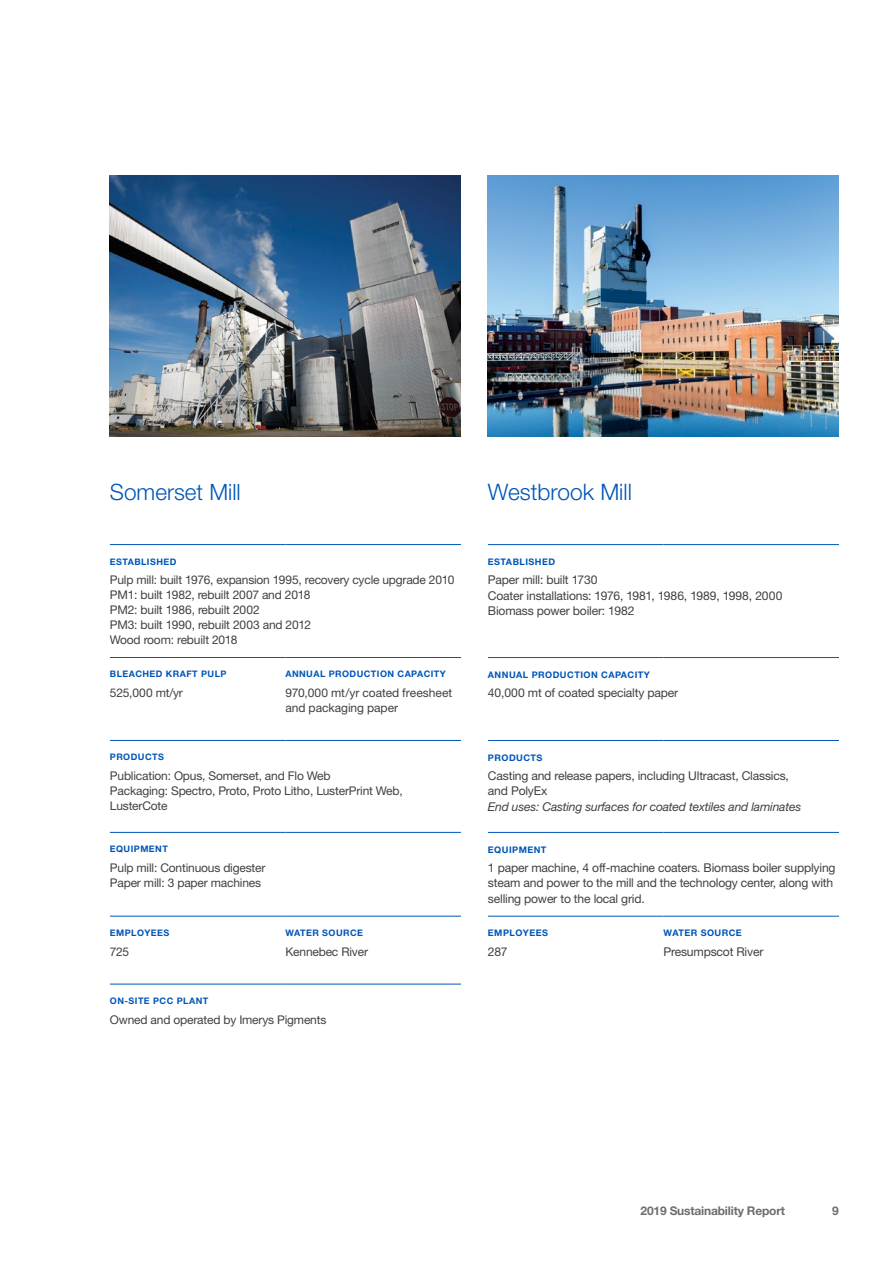
<style>
.page{position:relative;width:893px;height:1263px;background:#fff}
.page>*{position:absolute;margin:0;border:0;box-sizing:border-box;transform-origin:0 0}
.t1{font:300 22.65px "Helvetica Neue LT Pro";color:#0055b8}
.t2{font:300 22.5px "Helvetica Neue LT Pro";color:#0055b8}
.t3{font:12.15px/15.1px "Helvetica Neue LT Pro";letter-spacing:-.015em;color:#414042}
.t4{font:italic 12.15px "Helvetica Neue LT Pro";letter-spacing:-.015em;color:#414042}
.t5{font:12px/15px "Helvetica Neue LT Pro";letter-spacing:-.015em;color:#414042}
.t6{font:700 12px "Helvetica Neue LT Pro";letter-spacing:-.015em;color:#6d6e71}
.t7{font:700 9.15px "Helvetica Neue LT Pro";letter-spacing:.05em;color:#0055b8}
.t8{font:700 9px "Helvetica Neue LT Pro";letter-spacing:.05em;color:#0055b8}
</style>
<div class="page">
<img style="left:488px;top:176px;width:351px;height:260px">
<img style="left:110px;top:176px;width:351px;height:260px">
<hr style="left:110px;top:544px;width:175px;height:1px;background:#0055b8">
<hr style="left:285px;top:544px;width:176px;height:1px;background:#0055b8">
<hr style="left:110px;top:657px;width:175px;height:1px;background:#0055b8">
<hr style="left:285px;top:657px;width:176px;height:1px;background:#0055b8">
<hr style="left:110px;top:740px;width:175px;height:1px;background:#0055b8">
<hr style="left:285px;top:740px;width:176px;height:1px;background:#0055b8">
<hr style="left:110px;top:832px;width:175px;height:1px;background:#0055b8">
<hr style="left:285px;top:832px;width:176px;height:1px;background:#0055b8">
<hr style="left:110px;top:916px;width:175px;height:1px;background:#0055b8">
<hr style="left:285px;top:916px;width:176px;height:1px;background:#0055b8">
<hr style="left:110px;top:984px;width:175px;height:1px;background:#0055b8">
<hr style="left:285px;top:984px;width:176px;height:1px;background:#0055b8">
<hr style="left:488px;top:544px;width:175px;height:1px;background:#0055b8">
<hr style="left:663px;top:544px;width:176px;height:1px;background:#0055b8">
<hr style="left:488px;top:657px;width:175px;height:1px;background:#0055b8">
<hr style="left:663px;top:657px;width:176px;height:1px;background:#0055b8">
<hr style="left:488px;top:740px;width:175px;height:1px;background:#0055b8">
<hr style="left:663px;top:740px;width:176px;height:1px;background:#0055b8">
<hr style="left:488px;top:832px;width:175px;height:1px;background:#0055b8">
<hr style="left:663px;top:832px;width:176px;height:1px;background:#0055b8">
<hr style="left:488px;top:916px;width:175px;height:1px;background:#0055b8">
<hr style="left:663px;top:916px;width:176px;height:1px;background:#0055b8">
<h2 class="t2" style="left:110px;top:478px;width:132px">Somerset Mill</h2>
<h1 class="t1" style="left:488px;top:478px;width:145px">Westbrook Mill</h1>
<p class="t8" style="left:110px;top:556px;width:68px">ESTABLISHED</p>
<p class="t5" style="left:110px;top:572px;width:346px">Pulp mill: built 1976, expansion 1995, recovery cycle upgrade 2010<br>PM1: built 1982, rebuilt 2007 and 2018<br>PM2: built 1986, rebuilt 2002<br>PM3: built 1990, rebuilt 2003 and 2012<br>Wood room: rebuilt 2018</p>
<p class="t8" style="left:110px;top:668px;width:118px">BLEACHED KRAFT PULP</p>
<p class="t5" style="left:110px;top:685px;width:75px">525,000 mt/yr</p>
<p class="t8" style="left:285px;top:668px;width:162px">ANNUAL PRODUCTION CAPACITY</p>
<p class="t5" style="left:285px;top:685px;width:168px">970,000 mt/yr coated freesheet and packaging paper</p>
<p class="t7" style="left:488px;top:556px;width:69px">ESTABLISHED</p>
<p class="t3" style="left:488px;top:572px;width:296px">Paper mill: built 1730<br>Coater installations: 1976, 1981, 1986, 1989, 1998, 2000<br>Biomass power boiler: 1982</p>
<p class="t7" style="left:488px;top:669px;width:164px">ANNUAL PRODUCTION CAPACITY</p>
<p class="t3" style="left:488px;top:685px;width:192px">40,000 mt of coated specialty paper</p>
<p class="t8" style="left:110px;top:751px;width:56px">PRODUCTS</p>
<p class="t5" style="left:110px;top:768px;width:294px">Publication: Opus, Somerset, and Flo Web<br>Packaging: Spectro, Proto, Proto Litho, LusterPrint Web,<br>LusterCote</p>
<p class="t8" style="left:110px;top:843px;width:59px">EQUIPMENT</p>
<p class="t5" style="left:110px;top:860px;width:157px">Pulp mill: Continuous digester<br>Paper mill: 3 paper machines</p>
<p class="t8" style="left:110px;top:927px;width:61px">EMPLOYEES</p>
<p class="t5" style="left:110px;top:943px;width:21px">725</p>
<p class="t8" style="left:285px;top:927px;width:79px">WATER SOURCE</p>
<p class="t5" style="left:285px;top:943px;width:84px">Kennebec River</p>
<p class="t7" style="left:488px;top:751px;width:56px">PRODUCTS</p>
<p class="t3" style="left:488px;top:768px;width:302px">Casting and release papers, including Ultracast, Classics, and PolyEx</p>
<p class="t4" style="left:488px;top:799px;width:315px">End uses: Casting surfaces for coated textiles and laminates</p>
<p class="t7" style="left:488px;top:843px;width:60px">EQUIPMENT</p>
<p class="t3" style="left:488px;top:860px;width:349px">1 paper machine, 4 off-machine coaters. Biomass boiler supplying steam and power to the mill and the technology center, along with selling power to the local grid.</p>
<p class="t7" style="left:488px;top:927px;width:62px">EMPLOYEES</p>
<p class="t3" style="left:488px;top:944px;width:21px">287</p>
<p class="t7" style="left:663px;top:927px;width:80px">WATER SOURCE</p>
<p class="t3" style="left:663px;top:944px;width:101px">Presumpscot River</p>
<p class="t8" style="left:110px;top:995px;width:100px">ON-SITE PCC PLANT</p>
<p class="t5" style="left:110px;top:1011px;width:218px">Owned and operated by Imerys Pigments</p>
<p class="t6" style="left:640px;top:1203px;width:146px">2019 Sustainability Report</p>
<p class="t6" style="left:832px;top:1203px;width:8px">9</p>
</div>
